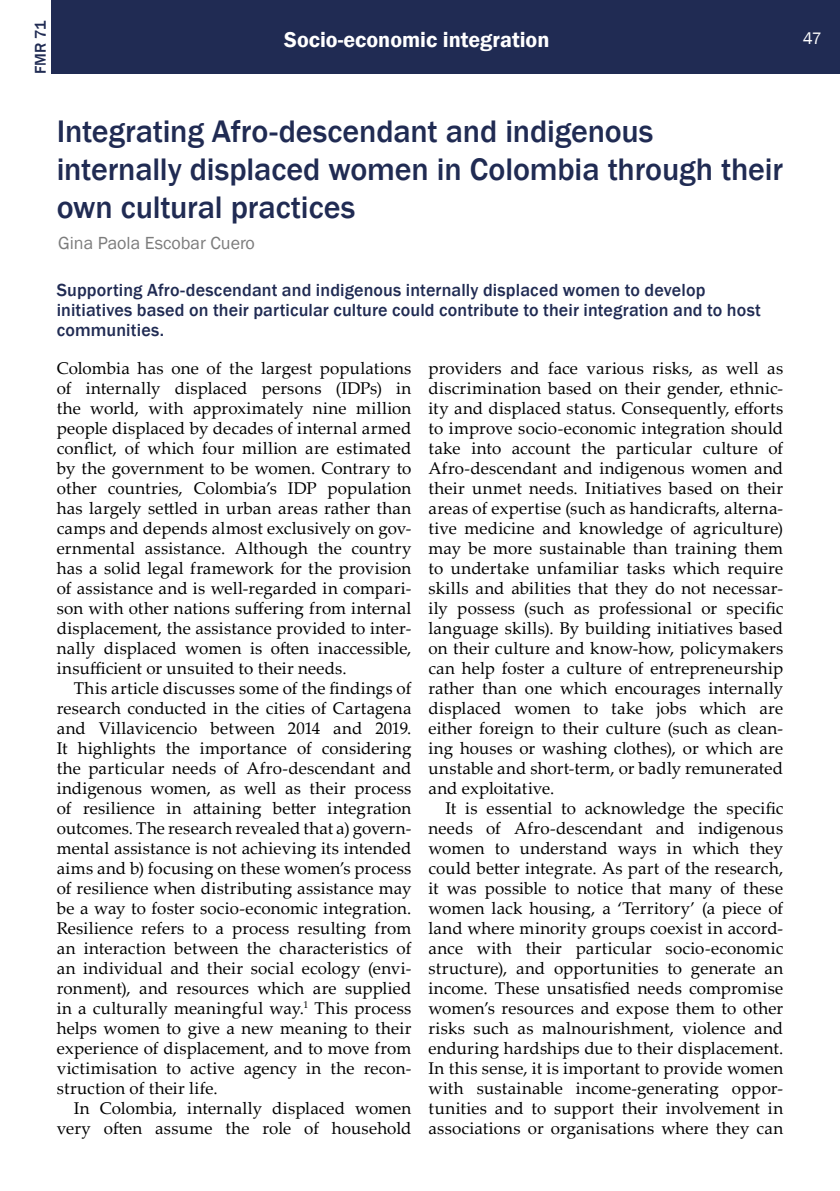
<style>
.page{position:relative;width:840px;height:1191px;background:#fff}
.page>*{position:absolute;margin:0;border:0;box-sizing:border-box;transform-origin:0 0}
.t1{font:500 32px/38px "Franklin Gothic";letter-spacing:-.005em;color:#202b53}
.t2{font:600 22px "Franklin Gothic";color:#fff}
.t3{font:500 18px/20px "Franklin Gothic";letter-spacing:.01em;color:#202b53}
.t4{font:18px "Franklin Gothic";color:#7c7c7c}
.t5{font:17px/20px "Palatino Linotype";letter-spacing:.005em;color:#000;text-align:justify}
.t6{font:17px "Franklin Gothic";color:#fff}
.t7{font:500 16px "Franklin Gothic";color:#202b53}
</style>
<div class="page">
<div style="left:51px;top:0;width:788px;height:74px;background:#202b53"></div>
<p class="t7" style="left:31px;top:74px;width:55px;rotate:-90deg">FMR 71</p>
<p class="t2" style="left:284px;top:27px;width:266px">Socio-economic integration</p>
<p class="t6" style="left:802px;top:27px;width:20px">47</p>
<h1 class="t1" style="left:57px;top:112px;width:727px">Integrating Afro-descendant and indigenous internally displaced women in Colombia through their own cultural practices</h1>
<p class="t4" style="left:58px;top:232px;width:198px">Gina Paola Escobar Cuero</p>
<p class="t3" style="left:57px;top:280px;width:705px">Supporting Afro-descendant and indigenous internally displaced women to develop initiatives based on their particular culture could contribute to their integration and to host communities.</p>
<p class="t5" style="left:57px;top:357px;width:356px">Colombia has one of the largest populations of internally displaced persons (IDPs) in the world, with approximately nine million people displaced by decades of internal armed conflict, of which four million are estimated by the government to be women. Contrary to other countries, Colombia’s IDP population has largely settled in urban areas rather than camps and depends almost exclusively on gov&shy;ernmental assistance. Although the country has a solid legal framework for the provision of assistance and is well-regarded in compari&shy;son with other nations suffering from internal displacement, the assistance provided to inter&shy;nally displaced women is often inaccessible, insufficient or unsuited to their needs.</p>
<p class="t5" style="left:57px;top:677px;width:356px;text-indent:17px">This article discusses some of the findings of research conducted in the cities of Cartagena and Villavicencio between 2014 and 2019.<br>It highlights the importance of considering the particular needs of Afro-descendant and indigenous women, as well as their process of resilience in attaining better integration outcomes. The research revealed that a) govern&shy;mental assistance is not achieving its intended aims and b) focusing on these women’s process of resilience when distributing assistance may be a way to foster socio-economic integration.<br>Resilience refers to a process resulting from an interaction between the characteristics of an individual and their social ecology (envi&shy;ronment), and resources which are supplied in a culturally meaningful way.<sup>1</sup> This process helps women to give a new meaning to their experience of displacement, and to move from victimisation to active agency in the recon&shy;struction of their life.</p>
<p class="t5" style="left:57px;top:1097px;width:356px;text-align:right">In Colombia, internally displaced women very often assume the role of household</p>
<p class="t5" style="left:428px;top:357px;width:356px">providers and face various risks, as well as discrimination based on their gender, ethnic&shy;ity and displaced status. Consequently, efforts to improve socio-economic integration should take into account the particular culture of Afro-descendant and indigenous women and their unmet needs. Initiatives based on their areas of expertise (such as handicrafts, alterna&shy;tive medicine and knowledge of agriculture) may be more sustainable than training them to undertake unfamiliar tasks which require skills and abilities that they do not necessar&shy;ily possess (such as professional or specific language skills). By building initiatives based on their culture and know-how, policymakers can help foster a culture of entrepreneurship rather than one which encourages internally displaced women to take jobs which are either foreign to their culture (such as clean&shy;ing houses or washing clothes), or which are unstable and short-term, or badly remunerated and exploitative.</p>
<p class="t5" style="left:428px;top:797px;width:356px;text-indent:17px">It is essential to acknowledge the specific needs of Afro-descendant and indigenous women to understand ways in which they could better integrate. As part of the research, it was possible to notice that many of these women lack housing, a ‘Territory’ (a piece of land where minority groups coexist in accord&shy;ance with their particular socio-economic structure), and opportunities to generate an income. These unsatisfied needs compromise women’s resources and expose them to other risks such as malnourishment, violence and enduring hardships due to their displacement.<br>In this sense, it is important to provide women with sustainable income-generating oppor&shy;tunities and to support their involvement in associations or organisations where they can</p>
</div>
